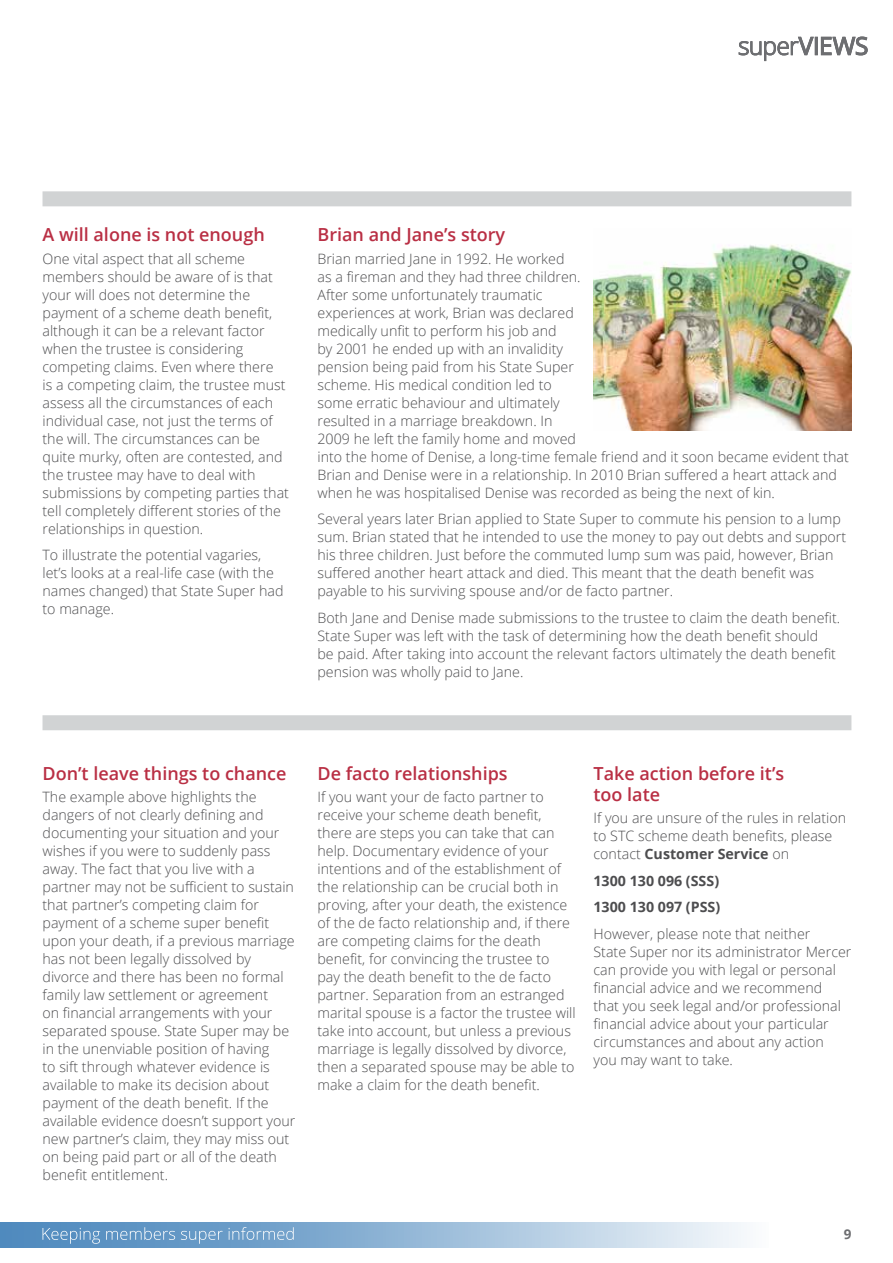
<style>
.page{position:relative;width:893px;height:1263px;background:#fff}
.page>*{position:absolute;margin:0;border:0;box-sizing:border-box;transform-origin:0 0}
.t1{font:600 18px/21px "Open Sans";color:#b92f44}
.t2{font:300 14.25px/18px "Open Sans";color:#4d4d4f}
.t3{font:700 14.25px/26.5px "Open Sans";color:#4d4d4f}
.t4{font:700 13.5px "Open Sans";color:#6d6e71}
.s1{font-weight:700}
</style>
<div class="page">
<svg style="left:0;top:1222px;width:744px;height:25px;background:#a0c0db"></svg>
<svg style="left:43px;top:1227px;width:251px;height:17px;background:#75a3cb"></svg>
<svg style="left:739px;top:37px;width:128px;height:24px"></svg>
<img style="left:593px;top:244px;width:258px;height:187px">
<div style="left:43px;top:715px;width:808px;height:15px;background:#d1d3d4"></div>
<div style="left:43px;top:191px;width:808px;height:15px;background:#d1d3d4"></div>
<p class="t1" style="left:43px;top:224px;width:224px">A will alone is not enough</p>
<p class="t2" style="left:43px;top:249px;width:248px">One vital aspect that all scheme members should be aware of is that your will does not determine the payment of a scheme death benefit, although it can be a relevant factor when the trustee is considering competing claims. Even where there<br>is a competing claim, the trustee must assess all the circumstances of each individual case, not just the terms of the will. The circumstances can be quite murky, often are contested, and the trustee may have to deal with submissions by competing parties that tell completely different stories of the relationships in question.</p>
<p class="t2" style="left:43px;top:545px;width:242px">To illustrate the potential vagaries, let’s looks at a real-life case (with the names changed) that State Super had to manage.</p>
<p class="t1" style="left:317px;top:224px;width:189px">Brian and Jane’s story</p>
<p class="t2" style="left:317px;top:249px;width:533px">Brian married Jane in 1992. He worked<br>as a fireman and they had three children.<br>After some unfortunately traumatic<br>experiences at work, Brian was declared<br>medically unfit to perform his job and<br>by 2001 he ended up with an invalidity<br>pension being paid from his State Super<br>scheme. His medical condition led to<br>some erratic behaviour and ultimately<br>resulted in a marriage breakdown. In<br>2009 he left the family home and moved<br>into the home of Denise, a long-time female friend and it soon became evident that Brian and Denise were in a relationship. In 2010 Brian suffered a heart attack and when he was hospitalised Denise was recorded as being the next of kin.</p>
<p class="t2" style="left:317px;top:509px;width:530px">Several years later Brian applied to State Super to commute his pension to a lump sum. Brian stated that he intended to use the money to pay out debts and support his three children. Just before the commuted lump sum was paid, however, Brian suffered another heart attack and died. This meant that the death benefit was payable to his surviving spouse and/or de facto partner.</p>
<p class="t2" style="left:317px;top:608px;width:524px">Both Jane and Denise made submissions to the trustee to claim the death benefit.<br>State Super was left with the task of determining how the death benefit should<br>be paid. After taking into account the relevant factors ultimately the death benefit pension was wholly paid to Jane.</p>
<p class="t1" style="left:43px;top:763px;width:246px">Don’t leave things to chance</p>
<p class="t2" style="left:43px;top:788px;width:254px">The example above highlights the dangers of not clearly defining and documenting your situation and your wishes if you were to suddenly pass away. The fact that you live with a partner may not be sufficient to sustain that partner’s competing claim for payment of a scheme super benefit upon your death, if a previous marriage has not been legally dissolved by divorce and there has been no formal family law settlement or agreement<br>on financial arrangements with your separated spouse. State Super may be in the unenviable position of having<br>to sift through whatever evidence is available to make its decision about payment of the death benefit. If the available evidence doesn’t support your new partner’s claim, they may miss out on being paid part or all of the death benefit entitlement.</p>
<p class="t1" style="left:317px;top:763px;width:192px">De facto relationships</p>
<p class="t2" style="left:317px;top:788px;width:260px">If you want your de facto partner to receive your scheme death benefit, there are steps you can take that can help. Documentary evidence of your intentions and of the establishment of the relationship can be crucial both in proving, after your death, the existence of the de facto relationship and, if there are competing claims for the death benefit, for convincing the trustee to<br>pay the death benefit to the de facto partner. Separation from an estranged marital spouse is a factor the trustee will take into account, but unless a previous marriage is legally dissolved by divorce, then a separated spouse may be able to make a claim for the death benefit.</p>
<p class="t1" style="left:593px;top:763px;width:192px">Take action before it’s too late</p>
<p class="t2" style="left:593px;top:809px;width:254px">If you are unsure of the rules in relation to STC scheme death benefits, please contact <span class="s1">Customer Service</span> on</p>
<p class="t3" style="left:593px;top:867px;width:128px">1300 130 096 (SSS)<br>1300 130 097 (PSS)</p>
<p class="t2" style="left:593px;top:924px;width:259px">However, please note that neither<br>State Super nor its administrator Mercer can provide you with legal or personal financial advice and we recommend<br>that you seek legal and/or professional financial advice about your particular circumstances and about any action<br>you may want to take.</p>
<p class="t4" style="left:844px;top:1225px;width:9px">9</p>
</div>
